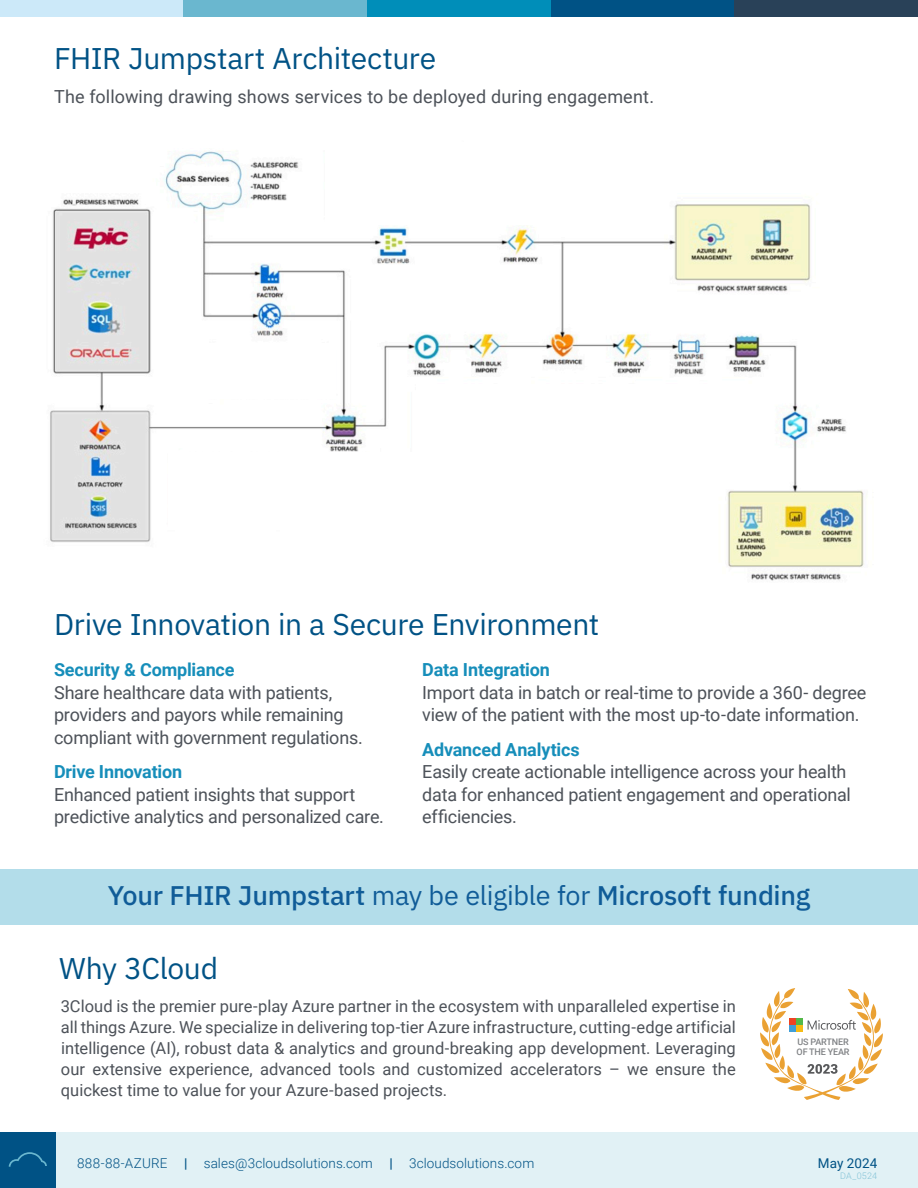
<style>
.page{position:relative;width:918px;height:1188px;background:#fff}
.page>*{position:absolute;margin:0;border:0;box-sizing:border-box;transform-origin:0 0}
.Body_text{font:30px "IBM Plex Sans";letter-spacing:-.01em;color:#005285}
.Body_text-2{font:500 27px "IBM Plex Sans";letter-spacing:-.01em;color:#105c98}
.Body_text-3{font:18px/22.5px "Roboto";letter-spacing:-.01em;color:#4d5259}
.Body_text-4{font:18px "Roboto";letter-spacing:.01em;color:#4d5259}
.t1{font:700 18px "Roboto";letter-spacing:-.01em;color:#168eba}
.Body_text-5{font:16.5px/21px "Roboto";color:#4d5259;text-align:justify}
.t2{font:300 13.5px "Roboto";letter-spacing:.005em;color:#005285}
.t3{font:13.5px "Roboto";letter-spacing:.005em;color:#005285}
.t4{font:500 9px/10.1px "Roboto";letter-spacing:-.02em;color:#808285}
.t5{font:300 9px "Roboto";letter-spacing:.015em;color:#6ab7cf}
.s1{font-weight:700;color:#168eba}
.s2{font-weight:400}
.s3{font-weight:500}
</style>
<div class="page">
<div style="left:0;top:1132px;width:918px;height:56px;background:#e1f1f5"></div>
<div style="left:0;top:1132px;width:56px;height:56px;background:#005285"></div>
<svg style="left:9px;top:1152px;width:38px;height:15px"></svg>
<div style="left:0;top:0;width:184px;height:17px;background:#cce9f9"></div>
<div style="left:551px;top:0;width:183px;height:17px;background:#005285"></div>
<div style="left:183px;top:0;width:184px;height:17px;background:#6ab7cf"></div>
<div style="left:367px;top:0;width:184px;height:17px;background:#008eb9"></div>
<div style="left:734px;top:0;width:184px;height:17px;background:#294158"></div>
<div style="left:0;top:869px;width:918px;height:56px;background:#b3ddea"></div>
<svg style="left:760px;top:988px;width:123px;height:112px"></svg>
<img style="left:50px;top:151px;width:814px;height:430px">
<div style="left:325px;top:143px;width:273px;height:82px;background:#fff"></div>
<div style="left:416px;top:384px;width:349px;height:83px;background:#fff"></div>
<div style="left:168px;top:453px;width:250px;height:77px;background:#fff"></div>
<div style="left:208px;top:343px;width:128px;height:56px;background:#fff"></div>
<p class="Body_text" style="left:54px;top:35px;width:384px">FHIR Jumpstart Architecture</p>
<p class="Body_text-4" style="left:54px;top:84px;width:602px">The following drawing shows services to be deployed during engagement.</p>
<p class="Body_text" style="left:54px;top:602px;width:547px">Drive Innovation in a Secure Environment</p>
<p class="Body_text-3" style="left:54px;top:658px;width:310px"><span class="s1">Security &amp; Compliance<br></span>Share healthcare data with patients, providers and payors while remaining compliant with government regulations.</p>
<p class="Body_text-3" style="left:54px;top:760px;width:332px"><span class="s1">Drive Innovation<br></span>Enhanced patient insights that support predictive analytics and personalized care.</p>
<p class="t1" style="left:422px;top:657px;width:129px">Data Integration</p>
<p class="Body_text-3" style="left:422px;top:681px;width:446px">Import data in batch or real-time to provide a 360- degree view of the patient with the most up-to-date information.</p>
<p class="t1" style="left:422px;top:737px;width:159px">Advanced Analytics</p>
<p class="Body_text-3" style="left:422px;top:760px;width:430px">Easily create actionable intelligence across your health data for enhanced patient engagement and operational efficiencies.</p>
<p class="Body_text-2" style="left:108px;top:875px;width:704px">Your FHIR Jumpstart <span class="s2">may be eligible for</span> Microsoft funding</p>
<p class="Body_text" style="left:59px;top:946px;width:160px">Why 3Cloud</p>
<p class="Body_text-5" style="left:61px;top:995px;width:677px">3Cloud is the premier pure-play Azure partner in the ecosystem with unparalleled expertise in all things Azure. We specialize in delivering top-tier Azure infrastructure, cutting-edge artificial intelligence (AI), robust data &amp; analytics and ground-breaking app development. Leveraging our extensive experience, advanced tools and customized accelerators – we ensure the quickest time to value for your Azure-based projects.</p>
<p class="t4" style="left:797px;top:1037px;width:54px">US PARTNER<br>OF THE YEAR</p>
<p class="t2" style="left:77px;top:1154px;width:459px">888-88-AZURE <span class="s3">|</span> sales@3cloudsolutions.com <span class="s3">|</span> 3cloudsolutions.com</p>
<p class="t3" style="left:818px;top:1153px;width:61px">May 2024</p>
<p class="t5" style="left:840px;top:1169px;width:39px">DA_0524</p>
</div>
